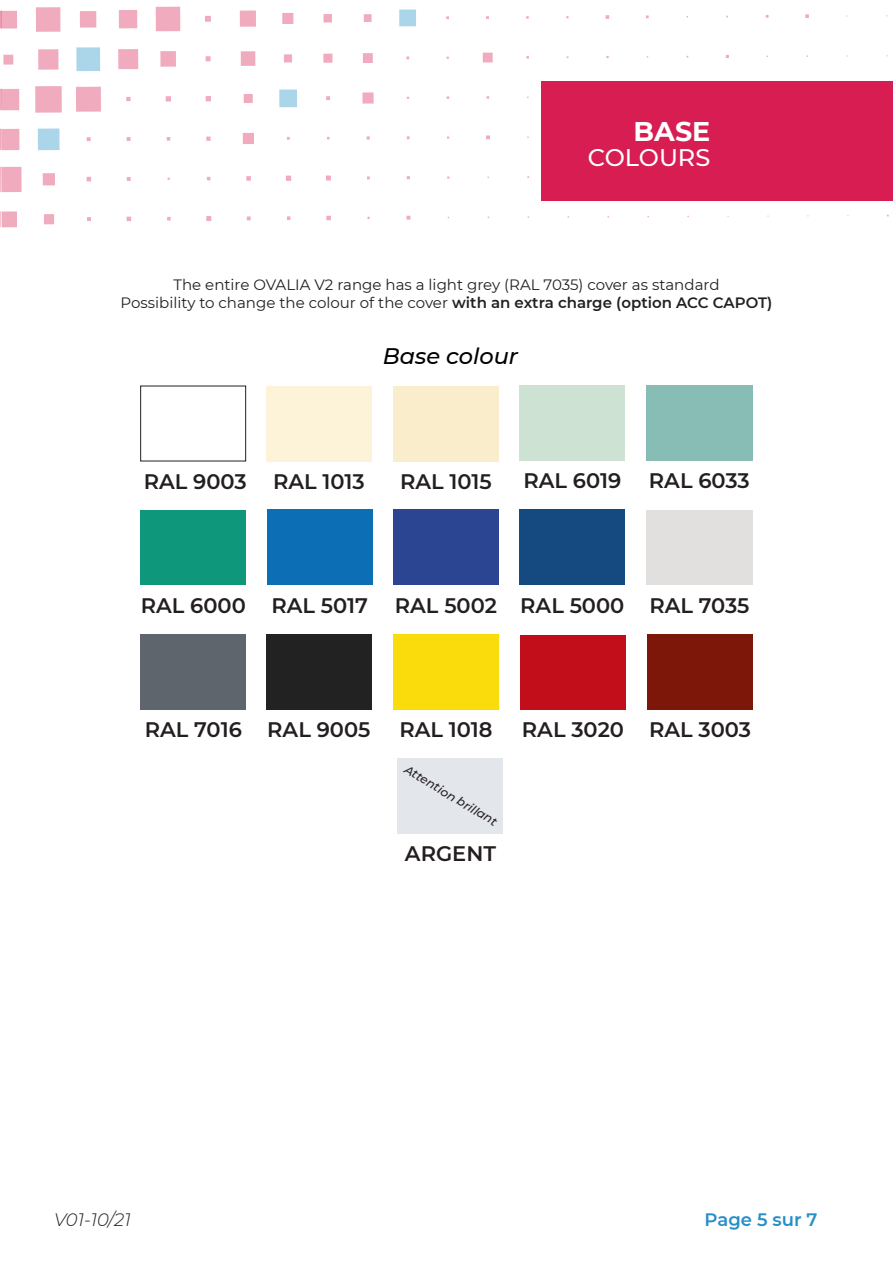
<style>
.page{position:relative;width:893px;height:1263px;background:#fff}
.page>*{position:absolute;margin:0;border:0;box-sizing:border-box;transform-origin:0 0}
.t1{font:700 27px "Montserrat";color:#fff}
.t2{font:500 24px "Montserrat";color:#fff}
.Titre_gamme{font:italic 500 22.5px "Montserrat";color:#000}
.t3{font:600 21px "Montserrat";color:#231f20}
.t4{font:italic 300 18px "Montserrat";color:#231f20}
.t5{font:600 18px "Montserrat";color:#278fc7}
.t6{font:15px "Montserrat";color:#231f20}
.t7{font:italic 500 12px "Montserrat";color:#231f20}
.s1{font-weight:600}
</style>
<div class="page">
<svg style="left:0;top:211px;width:1px;height:16px"></svg>
<hr style="left:0;top:167px;width:2px;height:25px;background:#d71d52">
<hr style="left:0;top:129px;width:2px;height:21px;background:#d71d52">
<hr style="left:0;top:89px;width:2px;height:21px;background:#d71d52">
<svg style="left:0;top:11px;width:1px;height:17px"></svg>
<div style="left:1px;top:211px;width:16px;height:16px;background:#f0abbf"></div>
<div style="left:1px;top:167px;width:21px;height:25px;background:#f0abbf"></div>
<div style="left:1px;top:129px;width:18px;height:21px;background:#f0abbf"></div>
<div style="left:1px;top:89px;width:18px;height:21px;background:#f0abbf"></div>
<div style="left:3px;top:55px;width:10px;height:10px;background:#f0abbf"></div>
<div style="left:1px;top:11px;width:16px;height:18px;background:#f0abbf"></div>
<div style="left:44px;top:214px;width:10px;height:10px;background:#f0abbf"></div>
<div style="left:43px;top:173px;width:12px;height:12px;background:#f0abbf"></div>
<div style="left:38px;top:128px;width:22px;height:22px;background:#abd5e9"></div>
<div style="left:35px;top:86px;width:27px;height:27px;background:#f0abbf"></div>
<div style="left:38px;top:49px;width:20px;height:21px;background:#f0abbf"></div>
<div style="left:36px;top:7px;width:24px;height:25px;background:#f0abbf"></div>
<svg style="left:87px;top:217px;width:4px;height:4px"></svg>
<svg style="left:87px;top:177px;width:4px;height:4px"></svg>
<svg style="left:87px;top:137px;width:4px;height:4px"></svg>
<div style="left:76px;top:87px;width:25px;height:25px;background:#f0abbf"></div>
<div style="left:76px;top:47px;width:24px;height:24px;background:#abd5e9"></div>
<div style="left:80px;top:11px;width:16px;height:17px;background:#f0abbf"></div>
<svg style="left:127px;top:217px;width:4px;height:4px"></svg>
<svg style="left:127px;top:177px;width:4px;height:4px"></svg>
<svg style="left:127px;top:137px;width:4px;height:4px"></svg>
<svg style="left:126px;top:97px;width:5px;height:4px"></svg>
<div style="left:118px;top:49px;width:20px;height:20px;background:#f0abbf"></div>
<div style="left:119px;top:10px;width:18px;height:18px;background:#f0abbf"></div>
<svg style="left:167px;top:217px;width:4px;height:4px"></svg>
<svg style="left:167px;top:137px;width:3px;height:4px"></svg>
<svg style="left:166px;top:96px;width:5px;height:6px"></svg>
<div style="left:160px;top:51px;width:16px;height:16px;background:#f0abbf"></div>
<div style="left:156px;top:7px;width:24px;height:24px;background:#f0abbf"></div>
<svg style="left:206px;top:216px;width:5px;height:5px"></svg>
<svg style="left:206px;top:137px;width:5px;height:4px"></svg>
<svg style="left:206px;top:96px;width:5px;height:5px"></svg>
<svg style="left:206px;top:56px;width:5px;height:5px"></svg>
<svg style="left:205px;top:16px;width:6px;height:6px"></svg>
<svg style="left:247px;top:216px;width:4px;height:4px"></svg>
<svg style="left:246px;top:176px;width:5px;height:5px"></svg>
<div style="left:243px;top:133px;width:11px;height:11px;background:#f0abbf"></div>
<div style="left:244px;top:94px;width:9px;height:9px;background:#f0abbf"></div>
<div style="left:241px;top:51px;width:14px;height:15px;background:#f0abbf"></div>
<div style="left:240px;top:11px;width:16px;height:16px;background:#f0abbf"></div>
<svg style="left:287px;top:216px;width:3px;height:4px"></svg>
<svg style="left:286px;top:176px;width:5px;height:5px"></svg>
<div style="left:279px;top:89px;width:18px;height:18px;background:#abd5e9"></div>
<div style="left:284px;top:54px;width:8px;height:9px;background:#f0abbf"></div>
<div style="left:282px;top:13px;width:11px;height:11px;background:#f0abbf"></div>
<svg style="left:326px;top:216px;width:5px;height:4px"></svg>
<svg style="left:326px;top:176px;width:5px;height:5px"></svg>
<svg style="left:326px;top:96px;width:4px;height:4px"></svg>
<div style="left:323px;top:54px;width:9px;height:9px;background:#f0abbf"></div>
<div style="left:323px;top:14px;width:9px;height:9px;background:#f0abbf"></div>
<svg style="left:367px;top:136px;width:3px;height:4px"></svg>
<div style="left:362px;top:92px;width:12px;height:12px;background:#f0abbf"></div>
<div style="left:363px;top:53px;width:10px;height:10px;background:#f0abbf"></div>
<div style="left:364px;top:14px;width:8px;height:8px;background:#f0abbf"></div>
<svg style="left:406px;top:216px;width:4px;height:4px"></svg>
<div style="left:399px;top:9px;width:17px;height:17px;background:#abd5e9"></div>
<svg style="left:486px;top:135px;width:4px;height:4px"></svg>
<div style="left:483px;top:53px;width:10px;height:10px;background:#f0abbf"></div>
<svg style="left:605px;top:15px;width:4px;height:4px"></svg>
<svg style="left:805px;top:14px;width:4px;height:4px"></svg>
<div style="left:542px;top:81px;width:351px;height:119px;background:#d71d52"></div>
<div style="left:140px;top:386px;width:106px;height:75px;border:1px solid #231f20"></div>
<div style="left:266px;top:386px;width:105px;height:75px;background:#fdf3d8"></div>
<div style="left:393px;top:386px;width:105px;height:75px;background:#faedcb"></div>
<div style="left:520px;top:386px;width:105px;height:75px;background:#cde2d3"></div>
<div style="left:646px;top:386px;width:106px;height:75px;background:#88bdb5"></div>
<div style="left:141px;top:510px;width:105px;height:75px;background:#0e977b"></div>
<div style="left:141px;top:634px;width:105px;height:75px;background:#5e656d"></div>
<div style="left:398px;top:759px;width:105px;height:75px;background:#e3e6eb"></div>
<div style="left:266px;top:634px;width:105px;height:75px;background:#222"></div>
<div style="left:393px;top:634px;width:105px;height:75px;background:#fadc0c"></div>
<div style="left:520px;top:635px;width:105px;height:74px;background:#c20e1a"></div>
<div style="left:647px;top:634px;width:105px;height:75px;background:#7d1709"></div>
<div style="left:393px;top:510px;width:105px;height:75px;background:#2b4592"></div>
<div style="left:520px;top:510px;width:105px;height:75px;background:#154a80"></div>
<div style="left:646px;top:510px;width:106px;height:75px;background:#e1e0de"></div>
<div style="left:267px;top:510px;width:105px;height:75px;background:#0c6eb5"></div>
<p class="t1" style="left:634px;top:111px;width:78px">BASE</p>
<p class="t2" style="left:588px;top:141px;width:124px">COLOURS</p>
<p class="t6" style="left:173px;top:275px;width:547px">The entire OVALIA V2 range has a light grey (RAL 7035) cover as standard</p>
<p class="t6" style="left:121px;top:293px;width:653px">Possibility to change the colour of the cover <span class="s1">with an extra charge (option ACC CAPOT)</span></p>
<p class="Titre_gamme" style="left:383px;top:340px;width:137px">Base colour</p>
<p class="t3" style="left:144px;top:466px;width:104px">RAL 9003</p>
<p class="t3" style="left:273px;top:466px;width:93px">RAL 1013</p>
<p class="t3" style="left:400px;top:466px;width:93px">RAL 1015</p>
<p class="t3" style="left:523px;top:466px;width:99px">RAL 6019</p>
<p class="t3" style="left:649px;top:466px;width:102px">RAL 6033</p>
<p class="t3" style="left:141px;top:591px;width:107px">RAL 6000</p>
<p class="t3" style="left:271px;top:591px;width:98px">RAL 5017</p>
<p class="t3" style="left:395px;top:591px;width:104px">RAL 5002</p>
<p class="t3" style="left:520px;top:591px;width:106px">RAL 5000</p>
<p class="t3" style="left:649px;top:591px;width:102px">RAL 7035</p>
<p class="t3" style="left:145px;top:715px;width:98px">RAL 7016</p>
<p class="t3" style="left:267px;top:715px;width:105px">RAL 9005</p>
<p class="t3" style="left:399px;top:715px;width:95px">RAL 1018</p>
<p class="t3" style="left:522px;top:715px;width:103px">RAL 3020</p>
<p class="t3" style="left:649px;top:715px;width:103px">RAL 3003</p>
<p class="t7" style="left:410px;top:761px;width:107px;rotate:31deg">Attention brillant</p>
<p class="t3" style="left:405px;top:839px;width:93px">ARGENT</p>
<p class="t4" style="left:54px;top:1208px;width:78px">V01-10/21</p>
<p class="t5" style="left:705px;top:1207px;width:114px">Page 5 sur 7</p>
</div>
